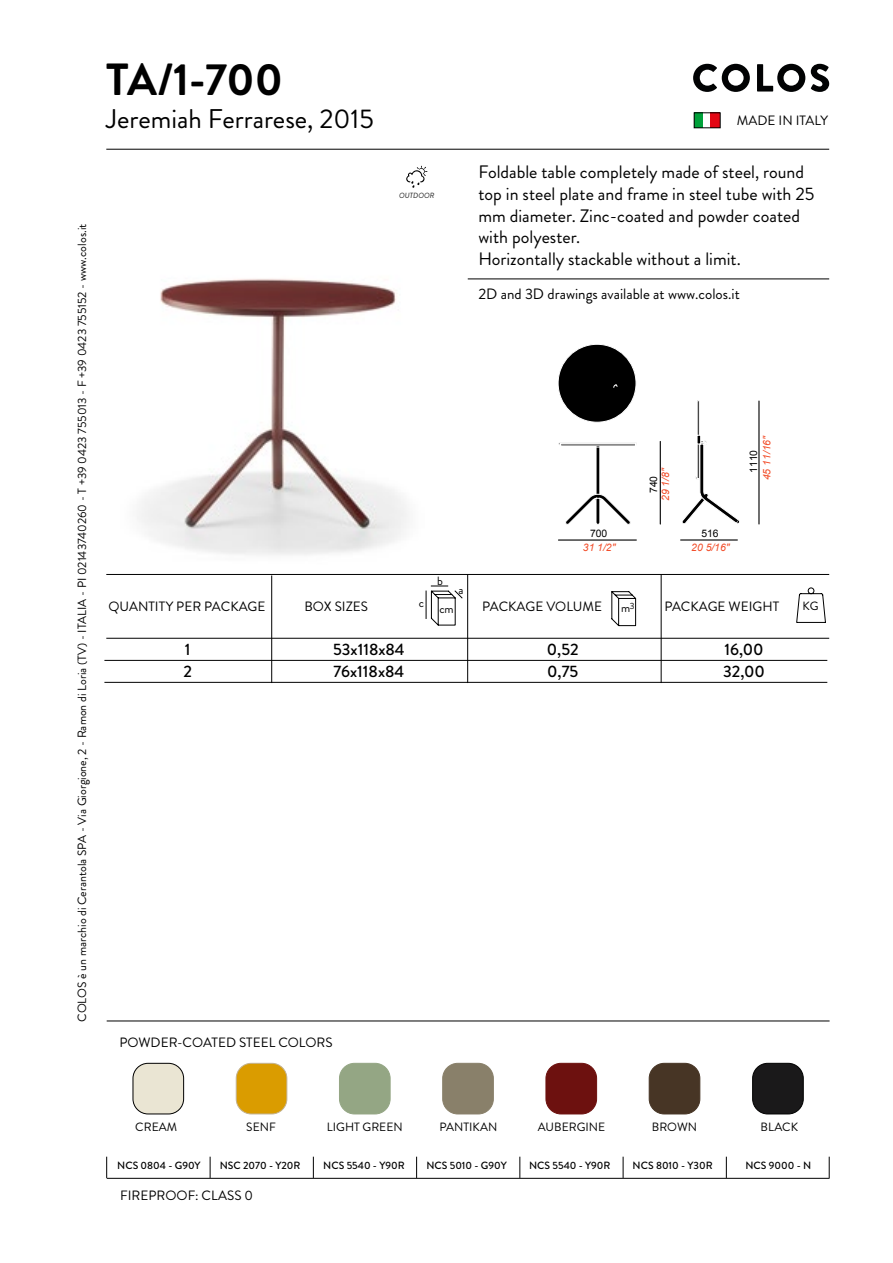
<style>
.page{position:relative;width:893px;height:1263px;background:#fff}
.page>*{position:absolute;margin:0;border:0;box-sizing:border-box;transform-origin:0 0}
.t1{font:700 45px "Brandon Grotesque";color:#000}
.t2{font:27px "Brandon Grotesque";color:#000}
.t3{font:18px/21.6px "Brandon Grotesque";color:#000}
.t4{font:500 16.5px "Brandon Grotesque";color:#000}
.t5{font:15px "Brandon Grotesque";color:#000}
.t6{font:13.5px "Brandon Grotesque";color:#000}
.t7{font:12px "Brandon Grotesque";color:#000}
.t8{font:500 10.5px "Brandon Grotesque";color:#000}
.t9{font:italic 10.35px "Arial";color:#f24a26}
.t10{font:10.35px "Arial";color:#000}
.t11{font:italic 7.5px "Brandon Grotesque";color:#1c1c1c}
</style>
<div class="page">
<img style="left:137px;top:278px;width:271px;height:277px">
<hr style="left:106px;top:149px;width:723px;height:1px;background:#000">
<svg style="left:693px;top:64px;width:57px;height:28px"></svg>
<svg style="left:757px;top:64px;width:48px;height:28px"></svg>
<svg style="left:811px;top:64px;width:18px;height:28px"></svg>
<hr style="left:468px;top:279px;width:361px;height:1px;background:#000">
<div style="left:710px;top:113px;width:10px;height:15px;background:#e30613"></div>
<div style="left:694px;top:113px;width:8px;height:15px;background:#00a13a"></div>
<div style="left:694px;top:113px;width:26px;height:15px;border:1px solid #000"></div>
<svg style="left:406px;top:166px;width:21px;height:22px"></svg>
<hr style="left:106px;top:574px;width:723px;height:1px;background:#000">
<hr style="left:106px;top:638px;width:723px;height:1px;background:#000">
<svg style="left:796px;top:587px;width:30px;height:36px"></svg>
<svg style="left:611px;top:591px;width:26px;height:36px"></svg>
<svg style="left:426px;top:586px;width:36px;height:40px"></svg>
<hr style="left:271px;top:575px;width:1px;height:108px;background:#000">
<hr style="left:104px;top:660px;width:723px;height:1px;background:#000">
<hr style="left:467px;top:575px;width:1px;height:108px;background:#000">
<hr style="left:661px;top:574px;width:1px;height:109px;background:#000">
<hr style="left:104px;top:682px;width:723px;height:1px;background:#000">
<div style="left:558px;top:344px;width:78px;height:78px;background:#000;border-radius:50%"></div>
<div style="left:558px;top:344px;width:78px;height:78px;border:1px solid #fff;border-radius:50%"></div>
<div style="left:559px;top:443px;width:78px;height:2px;border:1px solid #fff"></div>
<svg style="left:560px;top:443px;width:76px;height:82px"></svg>
<svg style="left:682px;top:400px;width:58px;height:124px"></svg>
<hr style="left:660px;top:441px;width:1px;height:83px;background:#000">
<hr style="left:681px;top:539px;width:56px;height:1px;background:#000">
<hr style="left:758px;top:401px;width:1px;height:123px;background:#000">
<hr style="left:558px;top:539px;width:78px;height:2px;background:#000">
<hr style="left:107px;top:1178px;width:723px;height:1px;background:#000">
<svg style="left:106px;top:1157px;width:1px;height:21px"></svg>
<svg style="left:210px;top:1157px;width:1px;height:21px"></svg>
<svg style="left:313px;top:1157px;width:1px;height:21px"></svg>
<svg style="left:416px;top:1157px;width:1px;height:21px"></svg>
<svg style="left:520px;top:1157px;width:1px;height:21px"></svg>
<svg style="left:623px;top:1157px;width:1px;height:21px"></svg>
<svg style="left:726px;top:1157px;width:1px;height:21px"></svg>
<svg style="left:829px;top:1157px;width:1px;height:21px"></svg>
<div style="left:133px;top:1063px;width:51px;height:51px;background:#eae5d3;border-radius:15px"></div>
<div style="left:133px;top:1063px;width:51px;height:51px;border:1px solid #000;border-radius:15px"></div>
<div style="left:236px;top:1063px;width:51px;height:51px;background:#da9c00;border-radius:15px"></div>
<div style="left:236px;top:1063px;width:51px;height:51px;border:1px solid #c3b28f;border-radius:15px"></div>
<div style="left:339px;top:1063px;width:51px;height:51px;background:#94a684;border-radius:15px"></div>
<div style="left:339px;top:1063px;width:51px;height:51px;border:1px solid #94a684;border-radius:15px"></div>
<hr style="left:107px;top:1020px;width:723px;height:1px;background:#000">
<div style="left:443px;top:1063px;width:50px;height:51px;background:#89806a;border-radius:15px"></div>
<div style="left:442px;top:1063px;width:52px;height:51px;border:1px solid #89806a;border-radius:15px"></div>
<div style="left:546px;top:1063px;width:51px;height:51px;background:#6d110f;border-radius:15px"></div>
<div style="left:546px;top:1063px;width:51px;height:51px;border:1px solid #6d110f;border-radius:15px"></div>
<div style="left:649px;top:1063px;width:51px;height:51px;background:#473525;border-radius:15px"></div>
<div style="left:649px;top:1063px;width:51px;height:51px;border:1px solid #473525;border-radius:15px"></div>
<div style="left:753px;top:1063px;width:50px;height:51px;background:#1a191a;border-radius:15px"></div>
<div style="left:752px;top:1063px;width:51px;height:51px;border:1px solid #000;border-radius:15px"></div>
<p class="t7" style="left:74px;top:1022px;width:799px;rotate:-90deg">COLOS è un marchio di Cerantola SPA - Via Giorgione, 2 - Ramon di Loria (TV) - ITALIA - PI 02143740260 - T +39 0423 755013 - F +39 0423 755152 - www.colos.it</p>
<h1 class="t1" style="left:106px;top:48px;width:178px">TA/1-700</h1>
<h2 class="t2" style="left:106px;top:100px;width:269px">Jeremiah Ferrarese, 2015</h2>
<p class="t11" style="left:399px;top:190px;width:37px">OUTDOOR</p>
<p class="t6" style="left:737px;top:111px;width:93px">MADE IN ITALY</p>
<h3 class="t3" style="left:478px;top:162px;width:337px">Foldable table completely made of steel, round top in steel plate and frame in steel tube with 25 mm diameter. Zinc-coated and powder coated with polyester.<br>Horizontally stackable without a limit.</h3>
<p class="t5" style="left:478px;top:284px;width:263px">2D and 3D drawings available at www.colos.it</p>
<p class="t6" style="left:108px;top:597px;width:159px">QUANTITY PER PACKAGE</p>
<p class="t6" style="left:304px;top:597px;width:65px">BOX SIZES</p>
<p class="t7" style="left:419px;top:594px;width:7px">c</p>
<p class="t7" style="left:437px;top:572px;width:7px">b</p>
<p class="t7" style="left:459px;top:582px;width:7px">a</p>
<p class="t7" style="left:439px;top:600px;width:16px">cm</p>
<p class="t10" style="left:590px;top:527px;width:19px">700</p>
<p class="t9" style="left:583px;top:541px;width:34px">31 1/2"</p>
<p class="t9" style="left:659px;top:501px;width:35px;rotate:-90deg">29 1/8"</p>
<p class="t10" style="left:647px;top:493px;width:19px;rotate:-90deg">740</p>
<p class="t9" style="left:760px;top:480px;width:46px;rotate:-90deg">45 11/16"</p>
<p class="t10" style="left:747px;top:473px;width:25px;rotate:-90deg">1110</p>
<p class="t10" style="left:701px;top:527px;width:19px">516</p>
<p class="t9" style="left:691px;top:541px;width:40px">20 5/16"</p>
<p class="t7" style="left:621px;top:600px;width:15px">m<sup>3</sup></p>
<p class="t7" style="left:802px;top:598px;width:18px">KG</p>
<p class="t6" style="left:482px;top:597px;width:121px">PACKAGE VOLUME</p>
<p class="t6" style="left:664px;top:597px;width:116px">PACKAGE WEIGHT</p>
<h3 class="t4" style="left:185px;top:638px;width:7px">1</h3>
<h3 class="t4" style="left:333px;top:638px;width:73px">53x118x84</h3>
<h3 class="t4" style="left:547px;top:638px;width:33px">0,52</h3>
<h3 class="t4" style="left:724px;top:638px;width:41px">16,00</h3>
<h3 class="t4" style="left:183px;top:659px;width:10px">2</h3>
<h3 class="t4" style="left:334px;top:659px;width:72px">76x118x84</h3>
<h3 class="t4" style="left:547px;top:659px;width:33px">0,75</h3>
<h3 class="t4" style="left:723px;top:659px;width:43px">32,00</h3>
<p class="t6" style="left:119px;top:1033px;width:215px">POWDER-COATED STEEL COLORS</p>
<p class="t7" style="left:135px;top:1119px;width:43px">CREAM</p>
<p class="t7" style="left:246px;top:1119px;width:31px">SENF</p>
<p class="t7" style="left:327px;top:1119px;width:77px">LIGHT GREEN</p>
<p class="t7" style="left:439px;top:1119px;width:59px">PANTIKAN</p>
<p class="t7" style="left:538px;top:1119px;width:69px">AUBERGINE</p>
<p class="t7" style="left:652px;top:1119px;width:47px">BROWN</p>
<p class="t7" style="left:761px;top:1119px;width:39px">BLACK</p>
<p class="t8" style="left:117px;top:1158px;width:85px">NCS 0804 - G90Y</p>
<p class="t8" style="left:220px;top:1158px;width:82px">NSC 2070 - Y20R</p>
<p class="t8" style="left:323px;top:1158px;width:83px">NCS 5540 - Y90R</p>
<p class="t8" style="left:426px;top:1158px;width:82px">NCS 5010 - G90Y</p>
<p class="t8" style="left:529px;top:1158px;width:83px">NCS 5540 - Y90R</p>
<p class="t8" style="left:633px;top:1158px;width:82px">NCS 8010 - Y30R</p>
<p class="t8" style="left:745px;top:1158px;width:67px">NCS 9000 - N</p>
<p class="t6" style="left:120px;top:1186px;width:134px">FIREPROOF: CLASS 0</p>
</div>
